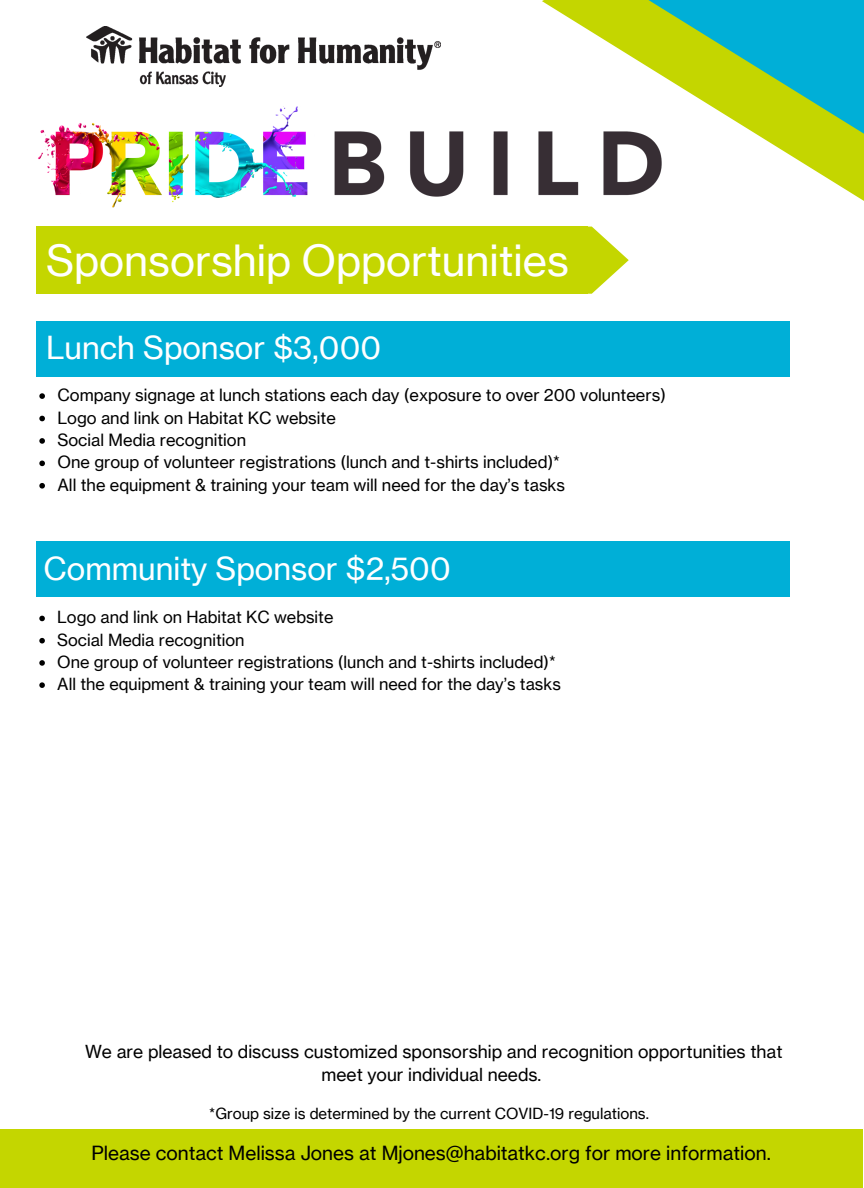
<style>
.page{position:relative;width:864px;height:1188px;background:#fff}
.page>*{position:absolute;margin:0;border:0;box-sizing:border-box;transform-origin:0 0}
.t1{font:42px "N Haas Grotesk TX Pro";color:#fff}
.t2{font:31.05px "N Haas Grotesk TX Pro";color:#fff}
.t3{font:19.05px "N Haas Grotesk TX Pro";color:#000}
.t4{font:17.55px/23.7px "N Haas Grotesk TX Pro";color:#000;text-align:center}
.t5{font:16.5px "N Haas Grotesk TX Pro";color:#000}
.t6{font:16.35px "N Haas Grotesk TX Pro";color:#000}
.t7{font:15px "N Haas Grotesk TX Pro";color:#000}
</style>
<div class="page">
<svg style="left:542px;top:0;width:322px;height:227px"></svg>
<svg style="left:648px;top:0;width:216px;height:145px;background:#6dc886"></svg>
<img style="left:86px;top:27px;width:355px;height:59px">
<div style="left:36px;top:226px;width:551px;height:68px;background:#c4d600"></div>
<svg style="left:587px;top:227px;width:42px;height:67px"></svg>
<div style="left:36px;top:321px;width:754px;height:55px;background:#00afd7"></div>
<div style="left:36px;top:542px;width:754px;height:55px;background:#00afd7"></div>
<div style="left:0;top:1129px;width:863px;height:59px;background:#c4d600"></div>
<svg style="left:39px;top:616px;width:6px;height:5px"></svg>
<svg style="left:39px;top:638px;width:6px;height:5px"></svg>
<svg style="left:39px;top:660px;width:6px;height:6px"></svg>
<svg style="left:39px;top:682px;width:6px;height:6px"></svg>
<svg style="left:39px;top:393px;width:6px;height:6px"></svg>
<svg style="left:39px;top:416px;width:6px;height:5px"></svg>
<svg style="left:39px;top:438px;width:6px;height:6px"></svg>
<svg style="left:39px;top:461px;width:6px;height:5px"></svg>
<svg style="left:39px;top:483px;width:6px;height:6px"></svg>
<img style="left:38px;top:98px;width:634px;height:117px">
<p class="t1" style="left:46px;top:235px;width:524px">Sponsorship Opportunities</p>
<p class="t2" style="left:46px;top:329px;width:337px">Lunch Sponsor $3,000</p>
<p class="t5" style="left:57px;top:385px;width:610px">Company signage at lunch stations each day (exposure to over 200 volunteers)</p>
<p class="t5" style="left:57px;top:407px;width:280px">Logo and link on Habitat KC website</p>
<p class="t5" style="left:57px;top:430px;width:190px">Social Media recognition</p>
<p class="t5" style="left:57px;top:452px;width:504px">One group of volunteer registrations (lunch and t-shirts included)*</p>
<p class="t5" style="left:57px;top:475px;width:509px">All the equipment &amp; training your team will need for the day’s tasks</p>
<p class="t2" style="left:43px;top:549px;width:409px">Community Sponsor $2,500</p>
<p class="t6" style="left:57px;top:607px;width:278px">Logo and link on Habitat KC website</p>
<p class="t6" style="left:57px;top:630px;width:189px">Social Media recognition</p>
<p class="t6" style="left:57px;top:652px;width:500px">One group of volunteer registrations (lunch and t-shirts included)*</p>
<p class="t6" style="left:57px;top:674px;width:505px">All the equipment &amp; training your team will need for the day’s tasks</p>
<p class="t4" style="left:85px;top:1040px;width:699px">We are pleased to discuss customized sponsorship and recognition opportunities that meet your individual needs.</p>
<p class="t7" style="left:209px;top:1104px;width:441px">*Group size is determined by the current COVID-19 regulations.</p>
<p class="t3" style="left:91px;top:1141px;width:681px">Please contact Melissa Jones at Mjones@habitatkc.org for more information.</p>
</div>
